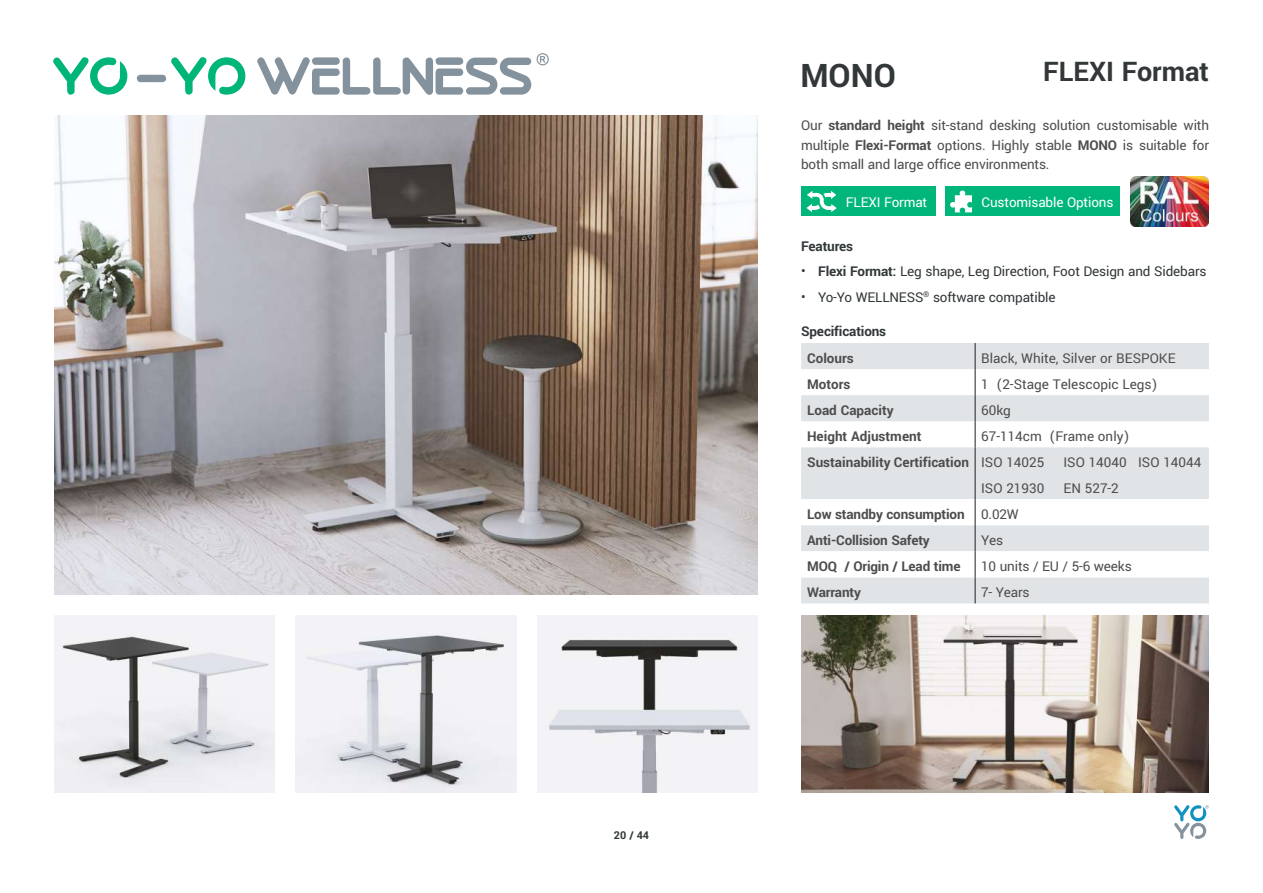
<style>
.page{position:relative;width:1263px;height:893px;background:#fff}
.page>*{position:absolute;margin:0;border:0;box-sizing:border-box;transform-origin:0 0}
.t1{font:700 36px "Yantramanav";color:#323739}
.t2{font:700 30px "Yantramanav";color:#323739}
.t3{font:15px/19.5px "Yantramanav";color:#4d4d4d;text-align:justify}
.t4{font:700 15px/26.1px "Yantramanav";letter-spacing:-.01em;color:#4d4d4d}
.t5{font:15px "Yantramanav";letter-spacing:-.01em;color:#323739}
.t6{font:15px "Yantramanav";letter-spacing:-.01em;color:#fff}
.t7{font:700 15px "Yantramanav";letter-spacing:-.01em;color:#323739}
.t8{font:700 12px "Yantramanav";color:#323739}
.s1{font-weight:700}
.s2{font-weight:400}
</style>
<div class="page">
<svg style="left:1174px;top:805px;width:35px;height:34px"></svg>
<svg style="left:53px;top:57px;width:74px;height:38px"></svg>
<svg style="left:137px;top:57px;width:108px;height:38px"></svg>
<svg style="left:257px;top:57px;width:274px;height:38px"></svg>
<svg style="left:537px;top:53px;width:12px;height:12px"></svg>
<img style="left:54px;top:116px;width:704px;height:478px">
<img style="left:54px;top:615px;width:221px;height:177px">
<img style="left:296px;top:615px;width:220px;height:177px">
<svg style="left:801px;top:343px;width:408px;height:156px;fill:#e1e4e6"></svg>
<svg style="left:975px;top:343px;width:1px;height:104px"></svg>
<hr style="left:975px;top:447px;width:1px;height:52px;background:#231f20">
<svg style="left:801px;top:499px;width:408px;height:104px"></svg>
<img style="left:801px;top:615px;width:408px;height:177px">
<img style="left:537px;top:615px;width:221px;height:177px">
<div style="left:801px;top:187px;width:134px;height:29px;background:#01b67b"></div>
<div style="left:945px;top:187px;width:175px;height:29px;background:#01b67b"></div>
<svg style="left:806px;top:191px;width:31px;height:21px"></svg>
<svg style="left:950px;top:190px;width:22px;height:22px"></svg>
<img style="left:1130px;top:176px;width:78px;height:50px">
<p class="t8" style="left:614px;top:828px;width:37px">20 / 44</p>
<h1 class="t1" style="left:800px;top:54px;width:97px">MONO</h1>
<h2 class="t2" style="left:1043px;top:54px;width:167px">FLEXI Format</h2>
<p class="t3" style="left:801px;top:116px;width:409px">Our <span class="s1">standard height</span> sit-stand desking solution customisable with multiple <span class="s1">Flexi-Format</span> options. Highly stable <span class="s1">MONO</span> is suitable for both small and large office environments.</p>
<p class="t6" style="left:846px;top:193px;width:83px">FLEXI Format</p>
<p class="t6" style="left:982px;top:193px;width:133px">Customisable Options</p>
<p class="t7" style="left:801px;top:237px;width:54px">Features</p>
<p class="t5" style="left:801px;top:262px;width:407px">• <span class="s1">Flexi Format:</span> Leg shape, Leg Direction, Foot Design and Sidebars</p>
<p class="t5" style="left:801px;top:288px;width:256px">• Yo-Yo WELLNESS<sup>®</sup> software compatible</p>
<p class="t7" style="left:801px;top:322px;width:87px">Specifications</p>
<p class="t4" style="left:807px;top:346px;width:48px">Colours</p>
<p class="t3" style="left:981px;top:349px;width:196px">Black, White, Silver or BESPOKE</p>
<p class="t4" style="left:807px;top:372px;width:45px">Motors</p>
<p class="t3" style="left:981px;top:375px;width:178px">1 (2-Stage Telescopic Legs)</p>
<p class="t4" style="left:807px;top:398px;width:88px">Load Capacity</p>
<p class="t3" style="left:981px;top:401px;width:31px">60kg</p>
<p class="t4" style="left:807px;top:424px;width:116px">Height Adjustment</p>
<p class="t3" style="left:807px;top:424px;width:324px;line-height:26.1px;text-indent:174px">67-114cm (Frame only)<br><span class="s1">Sustainability Certification</span> ISO 14025</p>
<p class="t3" style="left:1063px;top:453px;width:139px">ISO 14040 ISO 14044</p>
<p class="t3" style="left:981px;top:479px;width:65px">ISO 21930</p>
<p class="t3" style="left:1063px;top:479px;width:57px">EN 527-2</p>
<p class="t4" style="left:807px;top:502px;width:213px">Low standby consumption <span class="s2">0.02W<br></span>Anti-Collision Safety</p>
<p class="t3" style="left:981px;top:531px;width:24px">Yes</p>
<p class="t4" style="left:807px;top:554px;width:155px">MOQ / Origin / Lead time</p>
<p class="t3" style="left:981px;top:557px;width:152px">10 units / EU / 5-6 weeks</p>
<p class="t4" style="left:807px;top:580px;width:55px">Warranty</p>
<p class="t3" style="left:981px;top:583px;width:50px">7- Years</p>
</div>
